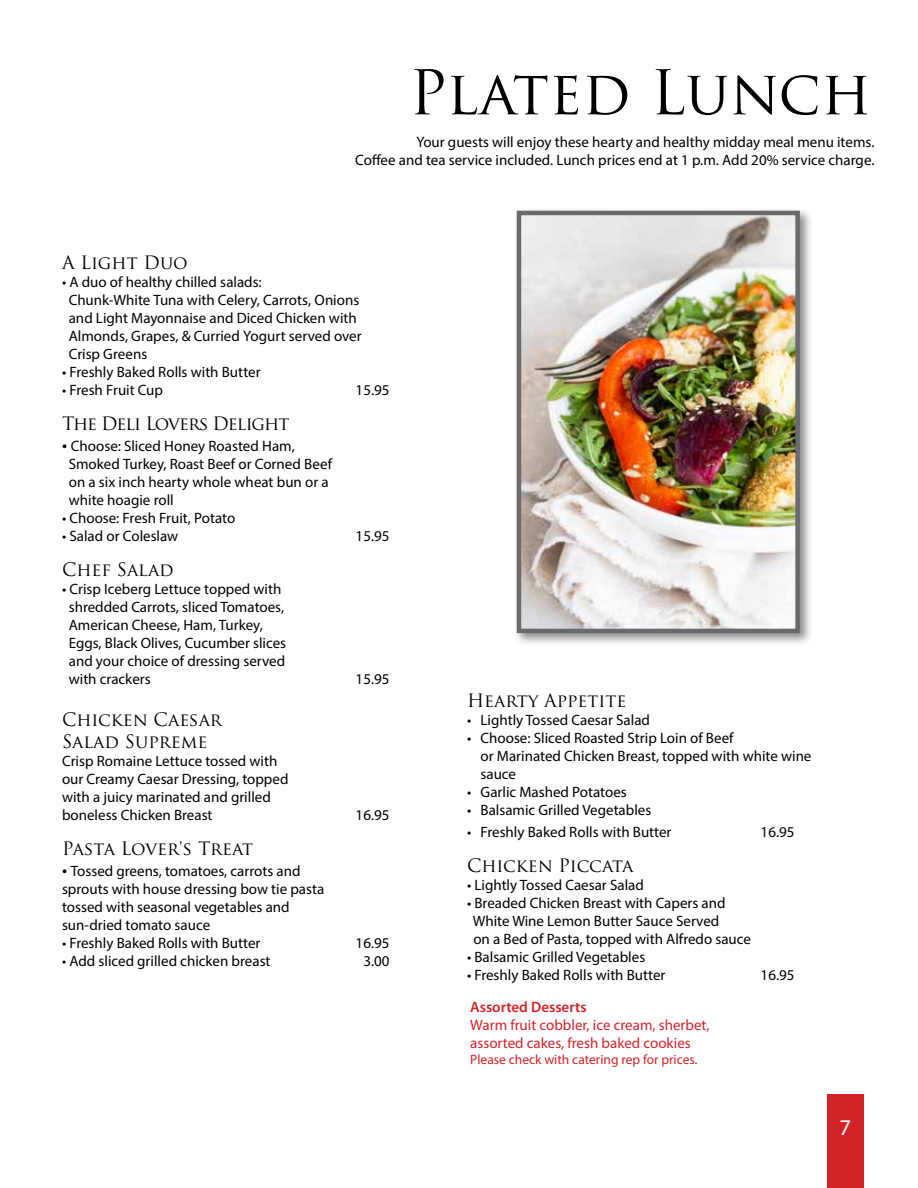
<style>
.page{position:relative;width:918px;height:1188px;background:#fff}
.page>*{position:absolute;margin:0;border:0;box-sizing:border-box;transform-origin:0 0}
.t1{font:60px "Trajan Pro";color:#000}
.t2{font:22.5px "Myriad Pro";color:#fff}
.t3{font:18px/21.6px "Trajan Pro";color:#000}
.t4{font:18px "Trajan Pro";letter-spacing:-.055em;color:#000}
.t5{font:15px/18px "Myriad Pro";color:#000}
.t6{font:15px/18px "Myriad Variable Concept";color:#000;text-align:right}
.t7{font:15px/18px "Myriad Pro";color:#d2232a}
.t8{font:600 15px "Myriad Pro";color:#d2232a}
.t9{font:13.5px "Myriad Pro";color:#d2232a}
.s1{font-size:18px}
</style>
<div class="page">
<div style="left:513px;top:207px;width:300px;height:439px;background:#696a6d;opacity:.75"></div>
<img style="left:522px;top:216px;width:273px;height:412px">
<div style="left:517px;top:211px;width:283px;height:422px;border:4px solid #696a6d"></div>
<div style="left:827px;top:1095px;width:37px;height:93px;background:#d2232a"></div>
<h1 class="t1" style="left:409px;top:54px;width:464px">Plated Lunch</h1>
<p class="t6" style="left:355px;top:133px;width:521px">Your guests will enjoy these hearty and healthy midday meal menu items.<br>Coffee and tea service included. Lunch prices end at 1 p.m. Add 20% service charge.</p>
<p class="t3" style="left:62px;top:251px;width:127px">A Light Duo</p>
<p class="t5" style="left:69px;top:272px;width:294px;text-indent:-7px">• A duo of healthy chilled salads:<br>Chunk-White Tuna with Celery, Carrots, Onions and Light Mayonnaise and Diced Chicken with Almonds, Grapes, &amp; Curried Yogurt served over Crisp Greens</p>
<p class="t5" style="left:62px;top:362px;width:200px">• Freshly Baked Rolls with Butter</p>
<p class="t5" style="left:62px;top:380px;width:103px">• Fresh Fruit Cup</p>
<p class="t5" style="left:356px;top:380px;width:35px">15.95</p>
<p class="t4" style="left:62px;top:412px;width:229px">The Deli Lovers Delight</p>
<p class="t5" style="left:69px;top:437px;width:265px;text-indent:-7px"><span class="s1">•</span> Choose: Sliced Honey Roasted Ham,<br>Smoked Turkey, Roast Beef or Corned Beef on a six inch hearty whole wheat bun or a white hoagie roll</p>
<p class="t5" style="left:62px;top:509px;width:175px">• Choose: Fresh Fruit, Potato</p>
<p class="t5" style="left:62px;top:527px;width:118px">• Salad or Coleslaw</p>
<p class="t5" style="left:356px;top:527px;width:35px">15.95</p>
<p class="t3" style="left:62px;top:559px;width:113px">Chef Salad</p>
<p class="t5" style="left:69px;top:580px;width:219px;text-indent:-7px">• Crisp Iceberg Lettuce topped with shredded Carrots, sliced Tomatoes,<br>American Cheese, Ham, Turkey,<br>Eggs, Black Olives, Cucumber slices and your choice of dressing served with crackers</p>
<p class="t5" style="left:356px;top:670px;width:35px">15.95</p>
<p class="t3" style="left:62px;top:709px;width:162px">Chicken Caesar<br>Salad Supreme</p>
<p class="t5" style="left:62px;top:751px;width:228px">Crisp Romaine Lettuce tossed with our Creamy Caesar Dressing, topped with a juicy marinated and grilled boneless Chicken Breast</p>
<p class="t5" style="left:356px;top:805px;width:35px">16.95</p>
<p class="t3" style="left:62px;top:837px;width:193px">Pasta Lover's Treat</p>
<p class="t5" style="left:62px;top:862px;width:264px"><span class="s1">•</span> Tossed greens, tomatoes, carrots and sprouts with house dressing bow tie pasta tossed with seasonal vegetables and sun-dried tomato sauce</p>
<p class="t5" style="left:62px;top:934px;width:200px">• Freshly Baked Rolls with Butter</p>
<p class="t5" style="left:356px;top:934px;width:35px">16.95</p>
<p class="t5" style="left:62px;top:952px;width:210px">• Add sliced grilled chicken breast</p>
<p class="t5" style="left:363px;top:952px;width:28px">3.00</p>
<p class="t3" style="left:467px;top:690px;width:161px">Hearty Appetite</p>
<p class="t5" style="left:467px;top:711px;width:185px">• Lightly Tossed Caesar Salad</p>
<p class="t5" style="left:481px;top:729px;width:332px;text-indent:-14px">• Choose: Sliced Roasted Strip Loin of Beef<br>or Marinated Chicken Breast, topped with white wine sauce</p>
<p class="t5" style="left:467px;top:783px;width:161px">• Garlic Mashed Potatoes</p>
<p class="t5" style="left:467px;top:801px;width:186px">• Balsamic Grilled Vegetables</p>
<p class="t5" style="left:467px;top:822px;width:206px">• Freshly Baked Rolls with Butter</p>
<p class="t5" style="left:761px;top:822px;width:35px">16.95</p>
<p class="t3" style="left:467px;top:854px;width:168px">Chicken Piccata</p>
<p class="t5" style="left:467px;top:875px;width:178px">• Lightly Tossed Caesar Salad</p>
<p class="t5" style="left:473px;top:893px;width:280px;text-indent:-6px">• Breaded Chicken Breast with Capers and<br>White Wine Lemon Butter Sauce Served<br>on a Bed of Pasta, topped with Alfredo sauce</p>
<p class="t5" style="left:467px;top:947px;width:180px">• Balsamic Grilled Vegetables</p>
<p class="t5" style="left:467px;top:965px;width:200px">• Freshly Baked Rolls with Butter</p>
<p class="t5" style="left:761px;top:965px;width:35px">16.95</p>
<p class="t8" style="left:470px;top:999px;width:118px">Assorted Desserts</p>
<p class="t7" style="left:470px;top:1016px;width:241px">Warm fruit cobbler, ice cream, sherbet, assorted cakes, fresh baked cookies</p>
<p class="t9" style="left:470px;top:1051px;width:229px">Please check with catering rep for prices.</p>
<h2 class="t2" style="left:840px;top:1113px;width:13px">7</h2>
</div>
